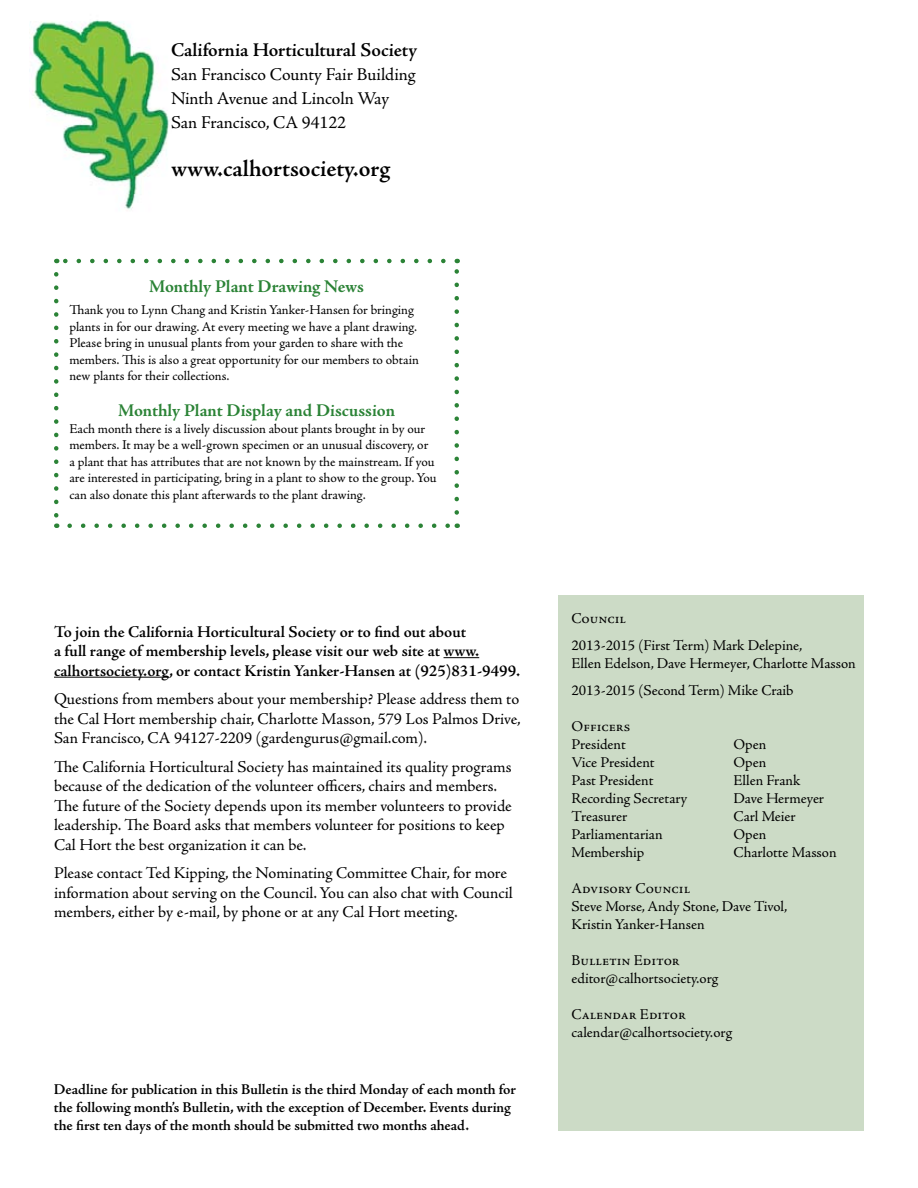
<style>
.page{position:relative;width:918px;height:1188px;background:#fff}
.page>*{position:absolute;margin:0;border:0;box-sizing:border-box;transform-origin:0 0}
.t1{font:600 24px "Adobe Jenson Pro";color:#000}
.t2{font:600 19.5px "Adobe Jenson Pro";letter-spacing:-.005em;color:#000}
.t3{font:18px/24px "Adobe Jenson Pro";letter-spacing:-.005em;color:#000}
.t4{font:700 18px "Adobe Jenson Pro";letter-spacing:-.005em;color:#2b8336}
.t5{font:16.5px/19.5px "Adobe Jenson Pro";color:#000}
.t6{font:600 16.5px/19.5px "Adobe Jenson Pro";color:#000}
.t7{font:15px/18px "Adobe Jenson Pro";color:#000}
.t8{font:600 15px/18px "Adobe Jenson Pro";letter-spacing:-.005em;color:#000}
.t9{font:13.5px/16.5px "Adobe Jenson Pro";color:#000}
</style>
<div class="page">
<img style="left:30px;top:20px;width:139px;height:190px">
<div style="left:558px;top:596px;width:306px;height:535px;background:#ccdbc6"></div>
<hr style="left:444px;top:657px;width:35px;height:1px;background:#000">
<hr style="left:54px;top:677px;width:115px;height:1px;background:#000">
<svg style="left:70px;top:523px;width:380px;height:5px"></svg>
<svg style="left:63px;top:259px;width:380px;height:4px"></svg>
<svg style="left:54px;top:274px;width:4px;height:254px"></svg>
<svg style="left:454px;top:259px;width:5px;height:254px"></svg>
<p class="t2" style="left:171px;top:39px;width:248px">California Horticultural Society</p>
<p class="t3" style="left:171px;top:63px;width:246px">San Francisco County Fair Building<br>Ninth Avenue and Lincoln Way<br>San Francisco, CA 94122</p>
<h1 class="t1" style="left:171px;top:155px;width:221px">www.calhortsociety.org</h1>
<p class="t4" style="left:149px;top:276px;width:216px">Monthly Plant Drawing News</p>
<p class="t9" style="left:69px;top:302px;width:351px">Thank you to Lynn Chang and Kristin Yanker-Hansen for bringing plants in for our drawing. At every meeting we have a plant drawing.<br>Please bring in unusual plants from your garden to share with the members. This is also a great opportunity for our members to obtain new plants for their collections.</p>
<p class="t4" style="left:118px;top:400px;width:278px">Monthly Plant Display and Discussion</p>
<p class="t9" style="left:69px;top:421px;width:369px">Each month there is a lively discussion about plants brought in by our members. It may be a well-grown specimen or an unusual discovery, or a plant that has attributes that are not known by the mainstream. If you are interested in participating, bring in a plant to show to the group. You can also donate this plant afterwards to the plant drawing.</p>
<p class="t6" style="left:54px;top:622px;width:468px">To join the California Horticultural Society or to find out about<br>a full range of membership levels, please visit our web site at www. calhortsociety.org, or contact Kristin Yanker-Hansen at (925)831-9499.</p>
<p class="t5" style="left:54px;top:689px;width:468px;text-align:justify">Questions from members about your membership? Please address them to the Cal Hort membership chair, Charlotte Masson, 579 Los Palmos Drive, San Francisco, CA 94127-2209 (gardengurus@gmail.com).</p>
<p class="t5" style="left:54px;top:757px;width:459px">The California Horticultural Society has maintained its quality programs because of the dedication of the volunteer officers, chairs and members.<br>The future of the Society depends upon its member volunteers to provide leadership. The Board asks that members volunteer for positions to keep Cal Hort the best organization it can be.</p>
<p class="t5" style="left:54px;top:863px;width:460px">Please contact Ted Kipping, the Nominating Committee Chair, for more information about serving on the Council. You can also chat with Council members, either by e-mail, by phone or at any Cal Hort meeting.</p>
<p class="t8" style="left:54px;top:1080px;width:464px">Deadline for publication in this Bulletin is the third Monday of each month for the following month’s Bulletin, with the exception of December. Events during the first ten days of the month should be submitted two months ahead.</p>
<p class="t7" style="left:571px;top:605px;width:232px;line-height:27px">Council<br>2013-2015 (First Term) Mark Delepine,</p>
<p class="t7" style="left:571px;top:650px;width:286px;line-height:27px">Ellen Edelson, Dave Hermeyer, Charlotte Masson<br>2013-2015 (Second Term) Mike Craib</p>
<p class="t7" style="left:571px;top:717px;width:60px">Officers<br>President</p>
<p class="t7" style="left:733px;top:735px;width:34px">Open</p>
<p class="t7" style="left:571px;top:753px;width:85px">Vice President</p>
<p class="t7" style="left:733px;top:753px;width:34px">Open</p>
<p class="t7" style="left:571px;top:771px;width:83px">Past President</p>
<p class="t7" style="left:733px;top:771px;width:68px">Ellen Frank</p>
<p class="t7" style="left:571px;top:789px;width:117px">Recording Secretary</p>
<p class="t7" style="left:733px;top:789px;width:92px">Dave Hermeyer</p>
<p class="t7" style="left:571px;top:807px;width:57px">Treasurer</p>
<p class="t7" style="left:733px;top:807px;width:64px">Carl Meier</p>
<p class="t7" style="left:571px;top:825px;width:93px">Parliamentarian</p>
<p class="t7" style="left:733px;top:825px;width:34px">Open</p>
<p class="t7" style="left:571px;top:843px;width:74px">Membership</p>
<p class="t7" style="left:733px;top:843px;width:105px">Charlotte Masson</p>
<p class="t7" style="left:571px;top:879px;width:217px">Advisory Council<br>Steve Morse, Andy Stone, Dave Tivol,<br>Kristin Yanker-Hansen</p>
<p class="t7" style="left:571px;top:951px;width:149px">Bulletin Editor editor@calhortsociety.org</p>
<p class="t7" style="left:571px;top:1005px;width:162px">Calendar Editor calendar@calhortsociety.org</p>
</div>
